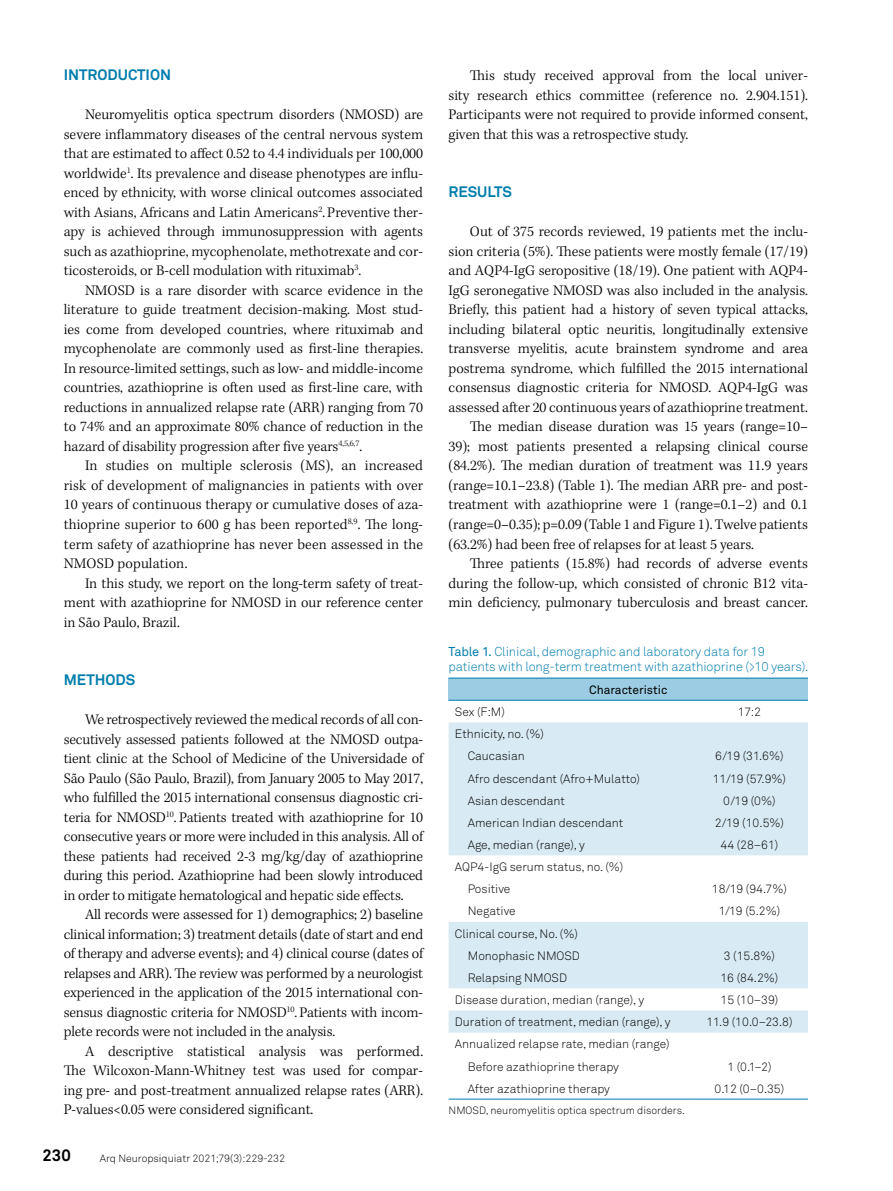
<style>
.page{position:relative;width:893px;height:1191px;background:#fff}
.page>*{position:absolute;margin:0;border:0;box-sizing:border-box;transform-origin:0 0}
.t1{font:700 16.5px "Akkurat Pro";color:#000}
.t2{font:300 15px/19.5px "Kepler Std";color:#000;text-align:justify}
.t3{font:700 15px "Akkurat Pro";color:#007dac}
.t4{font:12.75px/15.3px "Akkurat Light Pro";letter-spacing:-.01em;color:#007dac}
.t5{font:12px/22.2px "Akkurat Light Pro";color:#000}
.t6{font:12px "Akkurat Pro";color:#000}
.t7{font:10.5px "Akkurat Light Pro";color:#000}
.s1{font-family:"Akkurat Pro"}
</style>
<div class="page">
<div style="left:449px;top:678px;width:359px;height:22px;background:#9bcce3"></div>
<svg style="left:449px;top:722px;width:359px;height:310px;fill:#d8eaf4"></svg>
<hr style="left:449px;top:677px;width:242px;height:1px;background:#007dac">
<hr style="left:691px;top:677px;width:117px;height:1px;background:#007dac">
<hr style="left:449px;top:700px;width:242px;height:1px;background:#007dac">
<hr style="left:691px;top:700px;width:117px;height:1px;background:#007dac">
<hr style="left:449px;top:1098px;width:242px;height:1px;background:#007dac">
<hr style="left:691px;top:1098px;width:117px;height:1px;background:#007dac">
<p class="t3" style="left:64px;top:66px;width:109px">INTRODUCTION</p>
<p class="t2" style="left:64px;top:106px;width:361px;text-indent:21px">Neuromyelitis optica spectrum disorders (NMOSD) are severe inflammatory diseases of the central nervous system that are estimated to affect 0.52 to 4.4 individuals per 100,000 worldwide<sup>1</sup>. Its prevalence and disease phenotypes are influ&shy;enced by ethnicity, with worse clinical outcomes associated with Asians, Africans and Latin Americans<sup>2</sup>. Preventive ther&shy;apy is achieved through immunosuppression with agents such as azathioprine, mycophenolate, methotrexate and cor&shy;ticosteroids, or B-cell modulation with rituximab<sup>3</sup>.</p>
<p class="t2" style="left:64px;top:281px;width:361px;text-indent:21px">NMOSD is a rare disorder with scarce evidence in the literature to guide treatment decision-making. Most stud&shy;ies come from developed countries, where rituximab and mycophenolate are commonly used as first-line therapies.<br>In resource-limited settings, such as low- and middle-income countries, azathioprine is often used as first-line care, with reductions in annualized relapse rate (ARR) ranging from 70 to 74% and an approximate 80% chance of reduction in the hazard of disability progression after five years<sup>4,5,6,7</sup>.</p>
<p class="t2" style="left:64px;top:457px;width:361px;text-indent:21px">In studies on multiple sclerosis (MS), an increased risk of development of malignancies in patients with over 10 years of continuous therapy or cumulative doses of aza&shy;thioprine superior to 600 g has been reported<sup>8,9</sup>. The long&shy;term safety of azathioprine has never been assessed in the NMOSD population.</p>
<p class="t2" style="left:64px;top:574px;width:361px;text-indent:21px">In this study, we report on the long-term safety of treat&shy;ment with azathioprine for NMOSD in our reference center in São Paulo, Brazil.</p>
<p class="t3" style="left:64px;top:670px;width:73px">METHODS</p>
<p class="t2" style="left:64px;top:710px;width:361px;text-indent:21px">We retrospectively reviewed the medical records of all con&shy;secutively assessed patients followed at the NMOSD outpa&shy;tient clinic at the School of Medicine of the Universidade of São Paulo (São Paulo, Brazil), from January 2005 to May 2017, who fulfilled the 2015 international consensus diagnostic cri&shy;teria for NMOSD<sup>10</sup>. Patients treated with azathioprine for 10 consecutive years or more were included in this analysis. All of these patients had received 2-3 mg/kg/day of azathioprine during this period. Azathioprine had been slowly introduced in order to mitigate hematological and hepatic side effects.</p>
<p class="t2" style="left:64px;top:905px;width:361px;text-indent:21px">All records were assessed for 1) demographics; 2) baseline clinical information; 3) treatment details (date of start and end of therapy and adverse events); and 4) clinical course (dates of relapses and ARR). The review was performed by a neurologist experienced in the application of the 2015 international con&shy;sensus diagnostic criteria for NMOSD<sup>10</sup>. Patients with incom&shy;plete records were not included in the analysis.</p>
<p class="t2" style="left:64px;top:1042px;width:361px;text-indent:21px">A descriptive statistical analysis was performed.<br>The Wilcoxon-Mann-Whitney test was used for compar&shy;ing pre- and post-treatment annualized relapse rates (ARR).<br>P-values&lt;0.05 were considered significant.</p>
<p class="t1" style="left:43px;top:1145px;width:30px">230</p>
<p class="t7" style="left:100px;top:1151px;width:187px">Arq Neuropsiquiatr 2021;79(3):229-232</p>
<p class="t2" style="left:449px;top:67px;width:361px;text-indent:21px">This study received approval from the local univer&shy;sity research ethics committee (reference no. 2.904.151).<br>Participants were not required to provide informed consent, given that this was a retrospective study.</p>
<p class="t3" style="left:449px;top:183px;width:65px">RESULTS</p>
<p class="t2" style="left:470px;top:223px;width:340px">Out of 375 records reviewed, 19 patients met the inclu-</p>
<p class="t2" style="left:449px;top:242px;width:361px">sion criteria (5%). These patients were mostly female (17/19)</p>
<p class="t2" style="left:449px;top:262px;width:361px">and AQP4-IgG seropositive (18/19). One patient with AQP4-</p>
<p class="t2" style="left:449px;top:281px;width:361px">IgG seronegative NMOSD was also included in the analysis.</p>
<p class="t2" style="left:449px;top:301px;width:361px">Briefly, this patient had a history of seven typical attacks,</p>
<p class="t2" style="left:449px;top:320px;width:361px">including bilateral optic neuritis, longitudinally extensive</p>
<p class="t2" style="left:449px;top:340px;width:361px">transverse myelitis, acute brainstem syndrome and area</p>
<p class="t2" style="left:449px;top:359px;width:361px">postrema syndrome, which fulfilled the 2015 international</p>
<p class="t2" style="left:449px;top:379px;width:361px">consensus diagnostic criteria for NMOSD. AQP4-IgG was</p>
<p class="t2" style="left:449px;top:398px;width:361px">assessed after 20 continuous years of azathioprine treatment.</p>
<p class="t2" style="left:470px;top:418px;width:339px">The median disease duration was 15 years (range=10–</p>
<p class="t2" style="left:449px;top:437px;width:361px">39); most patients presented a relapsing clinical course</p>
<p class="t2" style="left:449px;top:457px;width:361px">(84.2%). The median duration of treatment was 11.9 years</p>
<p class="t2" style="left:449px;top:476px;width:361px">(range=10.1–23.8) (Table 1). The median ARR pre- and post-</p>
<p class="t2" style="left:449px;top:496px;width:361px">treatment with azathioprine were 1 (range=0.1–2) and 0.1</p>
<p class="t2" style="left:449px;top:515px;width:361px">(range=0–0.35); p=0.09 (Table 1 and Figure 1). Twelve patients</p>
<p class="t2" style="left:449px;top:535px;width:307px">(63.2%) had been free of relapses for at least 5 years.</p>
<p class="t2" style="left:470px;top:554px;width:340px">Three patients (15.8%) had records of adverse events</p>
<p class="t2" style="left:449px;top:574px;width:361px">during the follow-up, which consisted of chronic B12 vita-</p>
<p class="t2" style="left:449px;top:593px;width:361px">min deficiency, pulmonary tuberculosis and breast cancer.</p>
<p class="t4" style="left:449px;top:644px;width:361px"><span class="s1">Table 1.</span> Clinical, demographic and laboratory data for 19 patients with long-term treatment with azathioprine (&gt;10 years).</p>
<p class="t6" style="left:589px;top:682px;width:80px">Characteristic</p>
<p class="t5" style="left:455px;top:701px;width:51px">Sex (F:M)</p>
<p class="t5" style="left:738px;top:701px;width:25px">17:2</p>
<p class="t5" style="left:455px;top:723px;width:91px;text-align:center">Ethnicity, no. (%)<br>Caucasian</p>
<p class="t5" style="left:715px;top:745px;width:70px">6/19 (31.6%)</p>
<p class="t5" style="left:468px;top:767px;width:174px">Afro descendant (Afro+Mulatto)</p>
<p class="t5" style="left:713px;top:767px;width:75px">11/19 (57.9%)</p>
<p class="t5" style="left:468px;top:789px;width:99px">Asian descendant</p>
<p class="t5" style="left:723px;top:789px;width:54px">0/19 (0%)</p>
<p class="t5" style="left:468px;top:811px;width:157px">American Indian descendant</p>
<p class="t5" style="left:715px;top:811px;width:71px">2/19 (10.5%)</p>
<p class="t5" style="left:468px;top:834px;width:119px">Age, median (range), y</p>
<p class="t5" style="left:720px;top:834px;width:59px">44 (28–61)</p>
<p class="t5" style="left:468px;top:856px;width:157px;text-indent:-13px">AQP4-IgG serum status, no. (%)<br>Positive</p>
<p class="t5" style="left:712px;top:878px;width:76px">18/19 (94.7%)</p>
<p class="t5" style="left:468px;top:900px;width:49px">Negative</p>
<p class="t5" style="left:719px;top:900px;width:63px">1/19 (5.2%)</p>
<p class="t5" style="left:455px;top:922px;width:126px;text-align:right">Clinical course, No. (%)<br>Monophasic NMOSD</p>
<p class="t5" style="left:724px;top:944px;width:53px">3 (15.8%)</p>
<p class="t5" style="left:468px;top:967px;width:101px">Relapsing NMOSD</p>
<p class="t5" style="left:720px;top:967px;width:59px">16 (84.2%)</p>
<p class="t5" style="left:455px;top:989px;width:191px">Disease duration, median (range), y</p>
<p class="t5" style="left:720px;top:989px;width:59px">15 (10–39)</p>
<p class="t5" style="left:455px;top:1011px;width:217px">Duration of treatment, median (range), y</p>
<p class="t5" style="left:706px;top:1011px;width:88px">11.9 (10.0–23.8)</p>
<p class="t5" style="left:468px;top:1033px;width:203px;text-indent:-13px">Annualized relapse rate, median (range)<br>Before azathioprine therapy</p>
<p class="t5" style="left:727px;top:1055px;width:46px">1 (0.1–2)</p>
<p class="t5" style="left:468px;top:1077px;width:144px">After azathioprine therapy</p>
<p class="t5" style="left:715px;top:1077px;width:71px">0.12 (0–0.35)</p>
<p class="t7" style="left:449px;top:1104px;width:238px">NMOSD, neuromyelitis optica spectrum disorders.</p>
</div>
